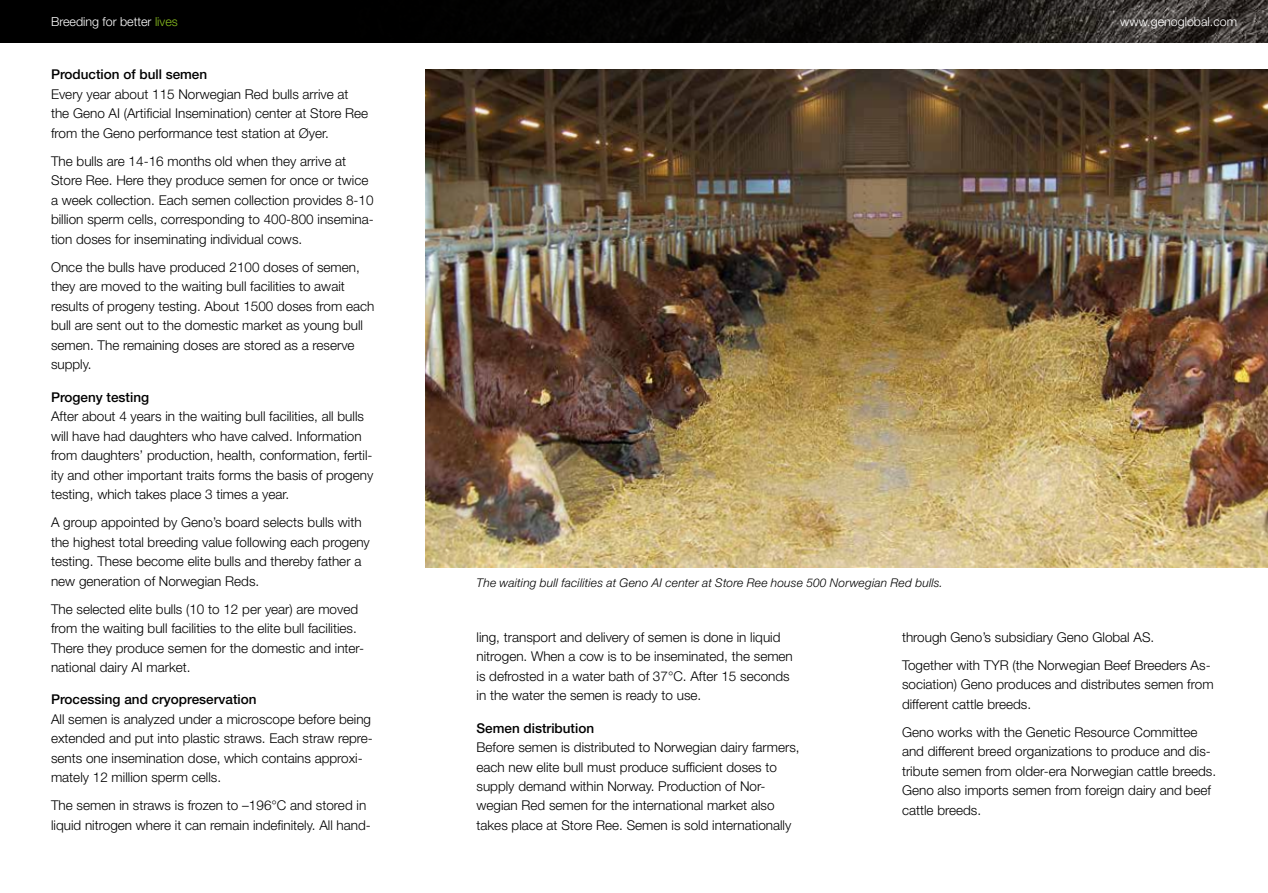
<style>
.page{position:relative;width:1268px;height:893px;background:#fff}
.page>*{position:absolute;margin:0;border:0;box-sizing:border-box;transform-origin:0 0}
.t1{font:300 13.5px/19.5px "Helvetica Neue LT Std";color:#000}
.t2{font:500 13.5px "Helvetica Neue LT Std";color:#000}
.t3{font:300 12.45px "Helvetica Neue LT Std";color:#fff}
.t4{font:italic 300 12px "Helvetica Neue LT Std";letter-spacing:.015em;color:#000}
.s1{color:#88bd1f}
</style>
<div class="page">
<img style="left:425px;top:70px;width:842px;height:498px">
<div style="left:0;top:0;width:1267px;height:43px;background:#000"></div>
<img style="left:616px;top:0;width:226px;height:43px">
<img style="left:842px;top:0;width:425px;height:43px">
<p class="t3" style="left:51px;top:14px;width:128px">Breeding for better <span class="s1">lives</span></p>
<p class="t3" style="left:1119px;top:14px;width:118px">www.genoglobal.com</p>
<p class="t2" style="left:51px;top:67px;width:158px">Production of bull semen</p>
<p class="t1" style="left:51px;top:84px;width:318px">Every year about 115 Norwegian Red bulls arrive at the Geno AI (Artificial Insemination) center at Store Ree from the Geno performance test station at Øyer.</p>
<p class="t1" style="left:51px;top:151px;width:324px">The bulls are 14-16 months old when they arrive at Store Ree. Here they produce semen for once or twice a week collection. Each semen collection provides 8-10 billion sperm cells, corresponding to 400-800 insemina&shy;tion doses for inseminating individual cows.</p>
<p class="t1" style="left:51px;top:257px;width:325px">Once the bulls have produced 2100 doses of semen, they are moved to the waiting bull facilities to await results of progeny testing. About 1500 doses from each bull are sent out to the domestic market as young bull semen. The remaining doses are stored as a reserve supply.</p>
<p class="t2" style="left:51px;top:389px;width:100px">Progeny testing</p>
<p class="t1" style="left:51px;top:406px;width:324px">After about 4 years in the waiting bull facilities, all bulls will have had daughters who have calved. Information from daughters’ production, health, conformation, fertil&shy;ity and other important traits forms the basis of progeny testing, which takes place 3 times a year.</p>
<p class="t1" style="left:51px;top:512px;width:320px">A group appointed by Geno’s board selects bulls with the highest total breeding value following each progeny testing. These become elite bulls and thereby father a new generation of Norwegian Reds.</p>
<p class="t1" style="left:51px;top:599px;width:314px">The selected elite bulls (10 to 12 per year) are moved from the waiting bull facilities to the elite bull facilities.<br>There they produce semen for the domestic and inter&shy;national dairy AI market.</p>
<p class="t2" style="left:51px;top:691px;width:207px">Processing and cryopreservation</p>
<p class="t1" style="left:51px;top:709px;width:323px">All semen is analyzed under a microscope before being extended and put into plastic straws. Each straw repre&shy;sents one insemination dose, which contains approxi&shy;mately 12 million sperm cells.</p>
<p class="t1" style="left:51px;top:795px;width:321px">The semen in straws is frozen to –196°C and stored in liquid nitrogen where it can remain indefinitely. All hand-</p>
<p class="t4" style="left:476px;top:576px;width:468px">The waiting bull facilities at Geno AI center at Store Ree house 500 Norwegian Red bulls.</p>
<p class="t1" style="left:476px;top:627px;width:318px">ling, transport and delivery of semen is done in liquid nitrogen. When a cow is to be inseminated, the semen is defrosted in a water bath of 37°C. After 15 seconds in the water the semen is ready to use.</p>
<p class="t2" style="left:476px;top:720px;width:119px">Semen distribution</p>
<p class="t1" style="left:476px;top:737px;width:324px">Before semen is distributed to Norwegian dairy farmers, each new elite bull must produce sufficient doses to supply demand within Norway. Production of Nor&shy;wegian Red semen for the international market also takes place at Store Ree. Semen is sold internationally</p>
<p class="t1" style="left:901px;top:623px;width:310px;line-height:28px">through Geno’s subsidiary Geno Global AS.<br>Together with TYR (the Norwegian Beef Breeders As-</p>
<p class="t1" style="left:901px;top:674px;width:313px">sociation) Geno produces and distributes semen from different cattle breeds.</p>
<p class="t1" style="left:901px;top:722px;width:315px">Geno works with the Genetic Resource Committee and different breed organizations to produce and dis&shy;tribute semen from older-era Norwegian cattle breeds.<br>Geno also imports semen from foreign dairy and beef cattle breeds.</p>
</div>
